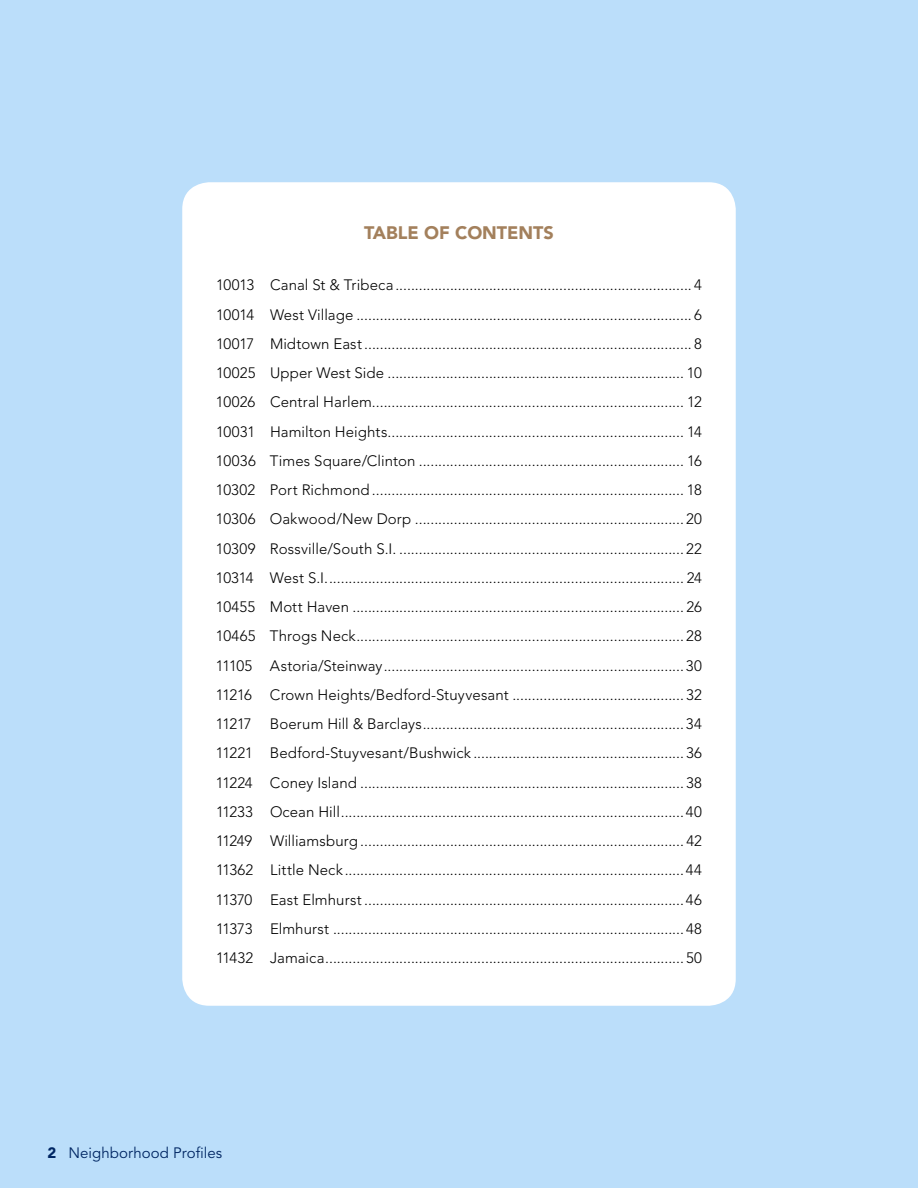
<style>
.page{position:relative;width:918px;height:1188px;background:#bbdefa}
.page>*{position:absolute;margin:0;border:0;box-sizing:border-box;transform-origin:0 0}
.t1{font:900 18px "Avenir LT Std";color:#a3805c}
.t2{font:300 15px/29.2px "Avenir LT Std";letter-spacing:.005em;color:#000;text-align:justify}
.t3{font:15px "Avenir LT Std";letter-spacing:.005em;color:#002663}
.s1{font-weight:900}
</style>
<div class="page">
<div style="left:182px;top:182px;width:554px;height:824px;background:#fff;border-radius:27px"></div>
<p class="t1" style="left:364px;top:221px;width:191px">TABLE OF CONTENTS</p>
<p class="t2" style="left:216px;top:271px;width:488px">10013 Canal St &amp; Tribeca............................................................................ 4<br>10014 West Village ...................................................................................... 6<br>10017 Midtown East.................................................................................... 8<br>10025 Upper West Side ............................................................................ 10<br>10026 Central Harlem................................................................................ 12<br>10031 Hamilton Heights............................................................................ 14<br>10036 Times Square/Clinton .................................................................... 16<br>10302 Port Richmond ................................................................................ 18<br>10306 Oakwood/New Dorp ..................................................................... 20<br>10309 Rossville/South S.I. ......................................................................... 22<br>10314 West S.I............................................................................................ 24<br>10455 Mott Haven ..................................................................................... 26<br>10465 Throgs Neck.................................................................................... 28<br>11105 Astoria/Steinway.............................................................................30<br>11216 Crown Heights/Bedford-Stuyvesant ............................................ 32<br>11217 Boerum Hill &amp; Barclays................................................................... 34<br>11221 Bedford-Stuyvesant/Bushwick ...................................................... 36<br>11224 Coney Island ................................................................................... 38<br>11233 Ocean Hill........................................................................................40<br>11249 Williamsburg ................................................................................... 42<br>11362 Little Neck.......................................................................................44<br>11370 East Elmhurst ..................................................................................46<br>11373 Elmhurst .......................................................................................... 48<br>11432 Jamaica............................................................................................ 50</p>
<p class="t3" style="left:48px;top:1144px;width:176px"><span class="s1">2</span> Neighborhood Profiles</p>
</div>
